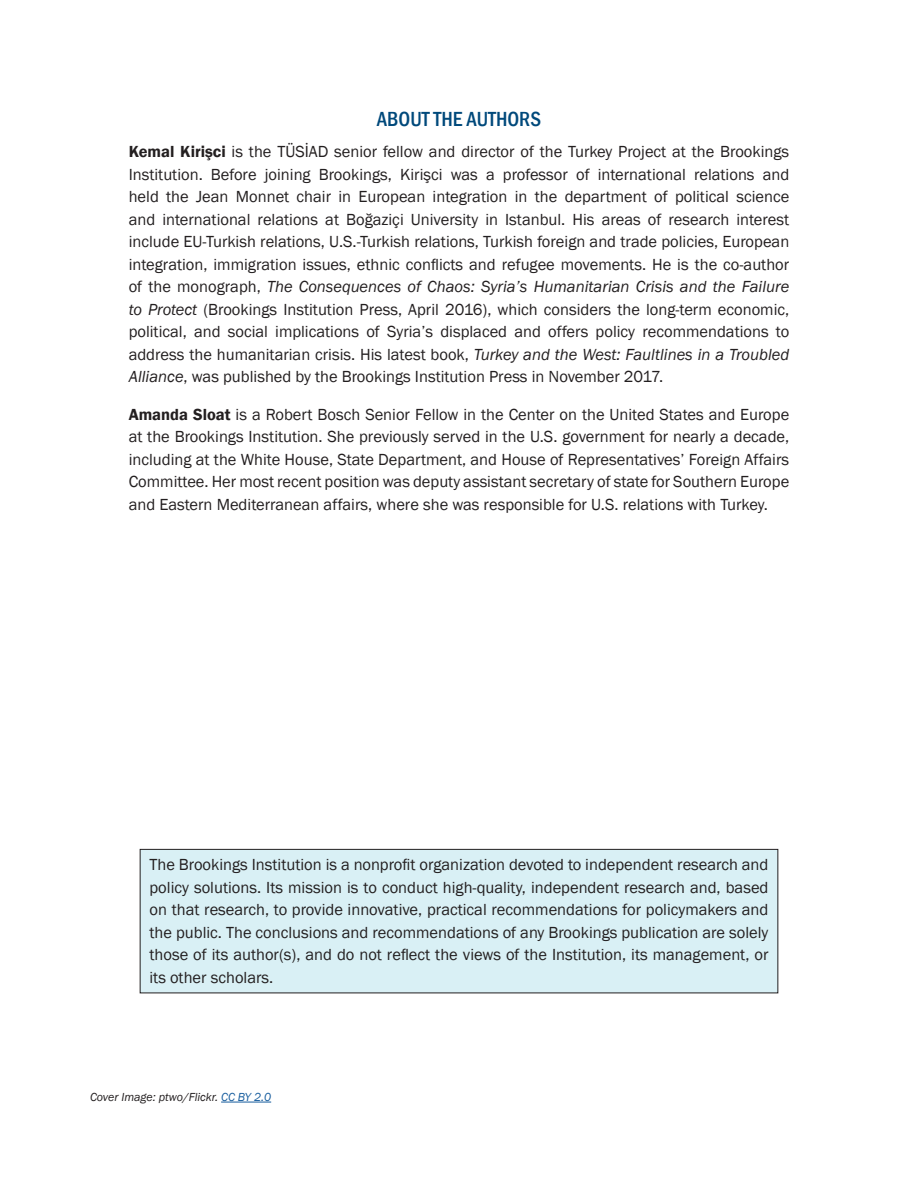
<style>
.page{position:relative;width:918px;height:1188px;background:#fff}
.page>*{position:absolute;margin:0;border:0;box-sizing:border-box;transform-origin:0 0}
.Heading{font:500 condensed 21px "Franklin Gothic";color:#00497b}
.Running_Text{font:16.5px/22.5px "Franklin Gothic";color:#231f20;text-align:justify}
.Footnote{font:italic 12px "Franklin Gothic";color:#231f20}
.s1{font-weight:600}
.s2{font-style:italic}
.s3{color:#175d9e}
</style>
<div class="page">
<div style="left:140px;top:849px;width:638px;height:144px;background:#d9f0f5"></div>
<div style="left:140px;top:849px;width:638px;height:144px;border:1px solid #231f20"></div>
<hr style="left:221px;top:1102px;width:50px;height:1px;background:#175d9e">
<p class="Heading" style="left:377px;top:105px;width:166px">ABOUT THE AUTHORS</p>
<p class="Running_Text" style="left:129px;top:141px;width:662px"><span class="s1">Kemal Kirişci</span> is the TÜSİAD senior fellow and director of the Turkey Project at the Brookings Institution. Before joining Brookings, Kirişci was a professor of international relations and held the Jean Monnet chair in European integration in the department of political science and international relations at Boğaziçi University in Istanbul. His areas of research interest include EU-Turkish relations, U.S.-Turkish relations, Turkish foreign and trade policies, European integration, immigration issues, ethnic conflicts and refugee movements. He is the co-author of the monograph, <span class="s2">The Consequences of Chaos: Syria’s Humanitarian Crisis and the Failure to Protect</span> (Brookings Institution Press, April 2016), which considers the long-term economic, political, and social implications of Syria’s displaced and offers policy recommendations to address the humanitarian crisis. His latest book, <span class="s2">Turkey and the West: Faultlines in a Troubled Alliance</span>, was published by the Brookings Institution Press in November 2017.</p>
<p class="Running_Text" style="left:129px;top:403px;width:662px"><span class="s1">Amanda Sloat</span> is a Robert Bosch Senior Fellow in the Center on the United States and Europe at the Brookings Institution. She previously served in the U.S. government for nearly a decade, including at the White House, State Department, and House of Representatives’ Foreign Affairs Committee. Her most recent position was deputy assistant secretary of state for Southern Europe and Eastern Mediterranean affairs, where she was responsible for U.S. relations with Turkey.</p>
<p class="Running_Text" style="left:150px;top:854px;width:621px">The Brookings Institution is a nonprofit organization devoted to independent research and policy solutions. Its mission is to conduct high-quality, independent research and, based on that research, to provide innovative, practical recommendations for policymakers and the public. The conclusions and recommendations of any Brookings publication are solely those of its author(s), and do not reflect the views of the Institution, its management, or its other scholars.</p>
<p class="Footnote" style="left:90px;top:1090px;width:183px">Cover Image: ptwo/Flickr. <span class="s3">CC BY 2.0</span></p>
</div>
